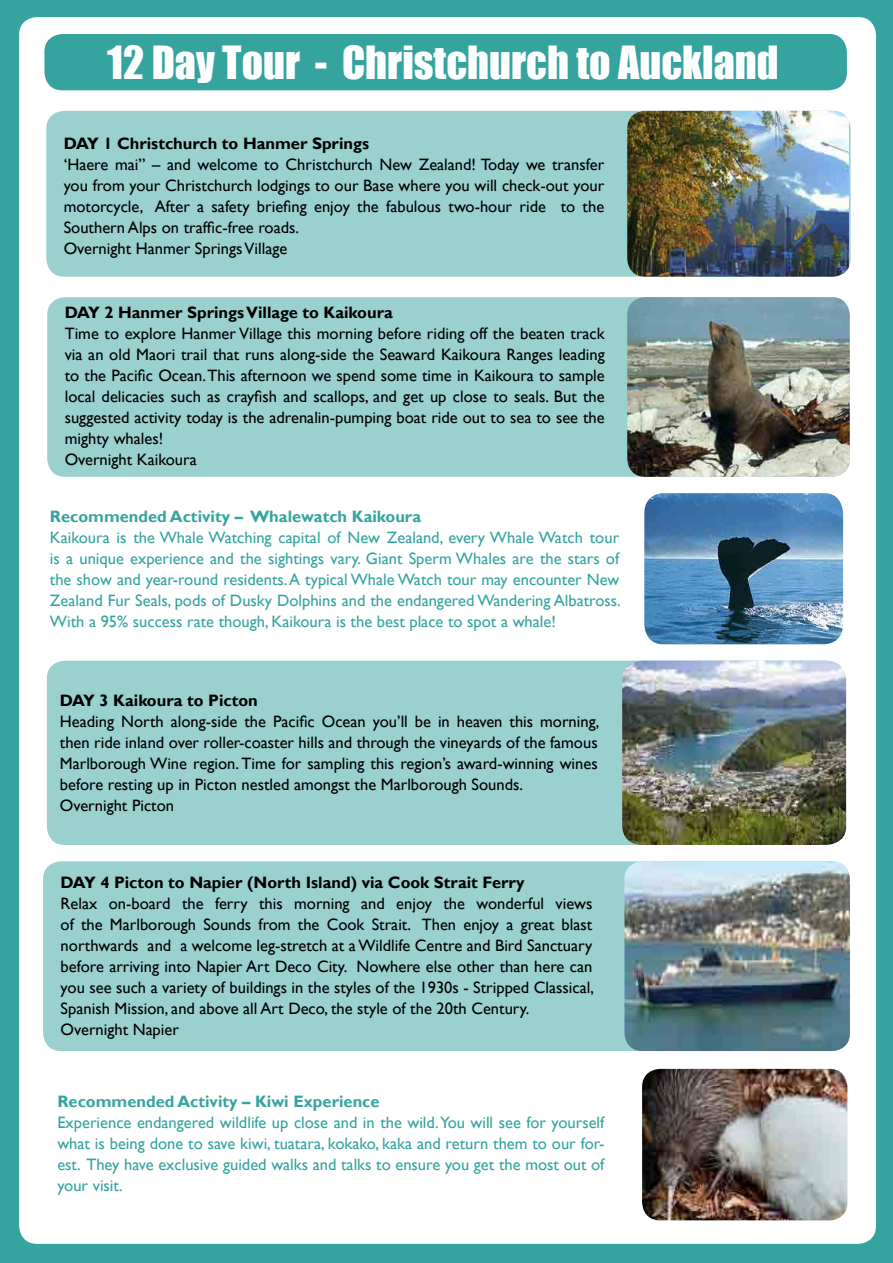
<style>
.page{position:relative;width:893px;height:1263px;background:#35a49f}
.page>*{position:absolute;margin:0;border:0;box-sizing:border-box;transform-origin:0 0}
.t1{font:42px "Impact";color:#fff}
.t2{font:16.5px/21px "Gill Sans";color:#000}
.t3{font:16.5px/21px "Gill Sans";color:#35a49f;text-align:justify}
.t4{font:700 16.5px "Gill Sans";color:#000}
.t5{font:700 16.5px "Gill Sans";color:#35a49f}
</style>
<div class="page">
<div style="left:19px;top:17px;width:857px;height:1227px;background:#fff;border-radius:18px"></div>
<div style="left:47px;top:297px;width:803px;height:180px;background:#9ad1cf;border-radius:18px"></div>
<img style="left:627px;top:297px;width:223px;height:180px">
<div style="left:44px;top:34px;width:803px;height:56px;background:#35a49f;border-radius:18px"></div>
<div style="left:46px;top:111px;width:805px;height:166px;background:#9ad1cf;border-radius:18px"></div>
<img style="left:627px;top:111px;width:222px;height:166px">
<img style="left:644px;top:493px;width:199px;height:151px">
<img style="left:642px;top:1069px;width:205px;height:151px">
<div style="left:47px;top:661px;width:795px;height:184px;background:#9ad1cf;border-radius:18px"></div>
<img style="left:622px;top:661px;width:224px;height:184px">
<div style="left:43px;top:861px;width:807px;height:190px;background:#9ad1cf;border-radius:18px"></div>
<img style="left:624px;top:861px;width:226px;height:190px">
<h1 class="t1" style="left:107px;top:30px;width:673px">12 Day Tour - Christchurch to Auckland</h1>
<p class="t4" style="left:64px;top:134px;width:307px">DAY 1 Christchurch to Hanmer Springs</p>
<p class="t2" style="left:64px;top:155px;width:542px">‘Haere mai” – and welcome to Christchurch New Zealand! Today we transfer you from your Christchurch lodgings to our Base where you will check-out your motorcycle, After a safety briefing enjoy the fabulous two-hour ride to the Southern Alps on traffic-free roads.<br>Overnight Hanmer Springs Village</p>
<p class="t4" style="left:65px;top:303px;width:330px">DAY 2 Hanmer Springs Village to Kaikoura</p>
<p class="t2" style="left:65px;top:323px;width:542px">Time to explore Hanmer Village this morning before riding off the beaten track via an old Maori trail that runs along-side the Seaward Kaikoura Ranges leading to the Pacific Ocean. This afternoon we spend some time in Kaikoura to sample local delicacies such as crayfish and scallops, and get up close to seals. But the suggested activity today is the adrenalin-pumping boat ride out to sea to see the mighty whales!<br>Overnight Kaikoura</p>
<p class="t5" style="left:50px;top:506px;width:373px">Recommended Activity – Whalewatch Kaikoura</p>
<p class="t3" style="left:50px;top:527px;width:572px">Kaikoura is the Whale Watching capital of New Zealand, every Whale Watch tour is a unique experience and the sightings vary. Giant Sperm Whales are the stars of the show and year-round residents. A typical Whale Watch tour may encounter New Zealand Fur Seals, pods of Dusky Dolphins and the endangered Wandering Albatross.<br>With a 95% success rate though, Kaikoura is the best place to spot a whale!</p>
<p class="t4" style="left:60px;top:690px;width:199px">DAY 3 Kaikoura to Picton</p>
<p class="t2" style="left:60px;top:711px;width:541px">Heading North along-side the Pacific Ocean you’ll be in heaven this morning, then ride inland over roller-coaster hills and through the vineyards of the famous Marlborough Wine region. Time for sampling this region’s award-winning wines before resting up in Picton nestled amongst the Marlborough Sounds.<br>Overnight Picton</p>
<p class="t4" style="left:61px;top:873px;width:465px">DAY 4 Picton to Napier (North Island) via Cook Strait Ferry</p>
<p class="t2" style="left:61px;top:894px;width:535px">Relax on-board the ferry this morning and enjoy the wonderful views of the Marlborough Sounds from the Cook Strait. Then enjoy a great blast northwards and a welcome leg-stretch at a Wildlife Centre and Bird Sanctuary before arriving into Napier Art Deco City. Nowhere else other than here can you see such a variety of buildings in the styles of the 1930s - Stripped Classical, Spanish Mission, and above all Art Deco, the style of the 20th Century.<br>Overnight Napier</p>
<p class="t5" style="left:57px;top:1092px;width:324px">Recommended Activity – Kiwi Experience</p>
<p class="t3" style="left:57px;top:1112px;width:548px">Experience endangered wildlife up close and in the wild. You will see for yourself what is being done to save kiwi, tuatara, kokako, kaka and return them to our for&shy;est. They have exclusive guided walks and talks to ensure you get the most out of your visit.</p>
</div>
